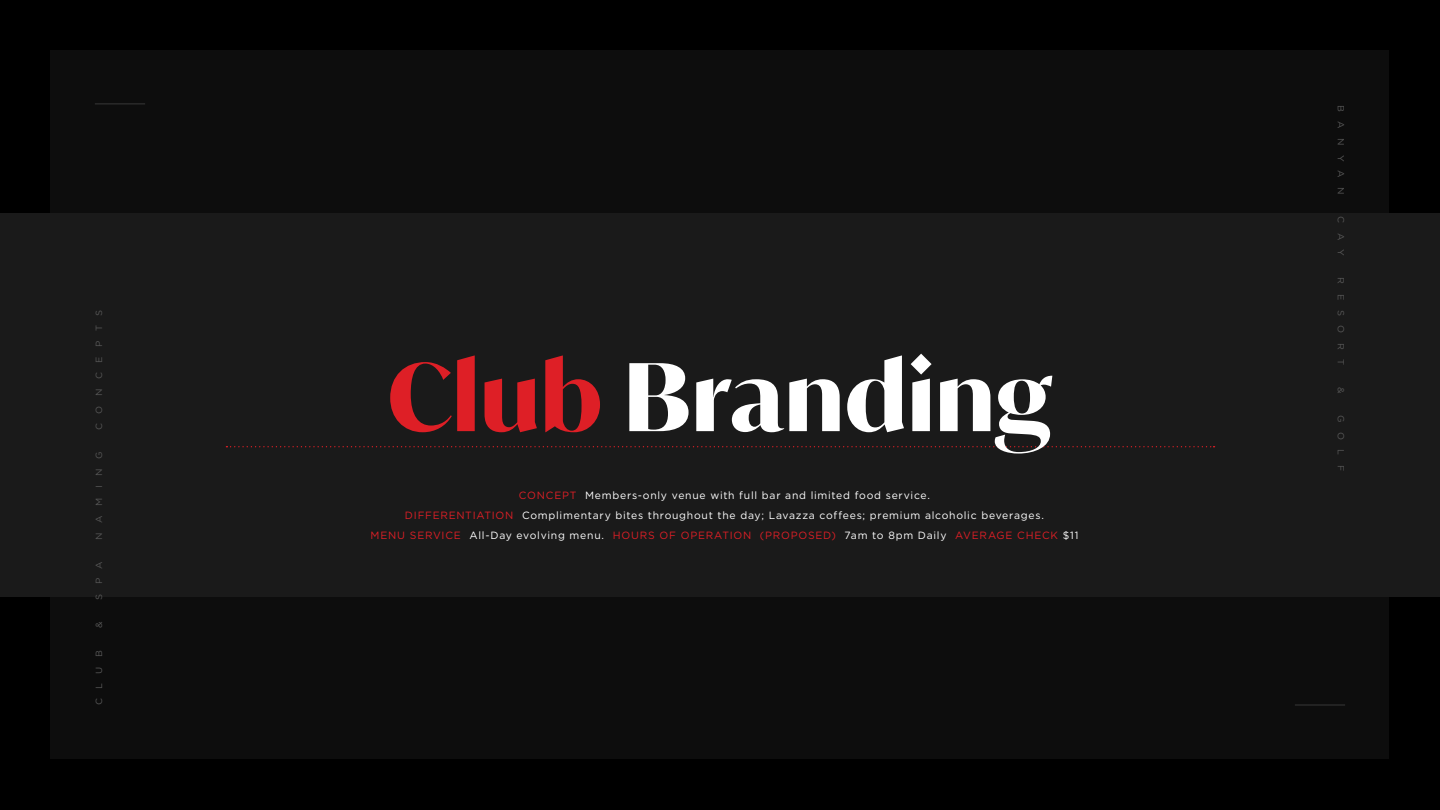
<style>
.page{position:relative;width:1440px;height:810px;background:#000}
.page>*{position:absolute;margin:0;border:0;box-sizing:border-box;transform-origin:0 0}
.t1{font:700 93.38px "Ivy Mode";letter-spacing:.005em;color:#fff}
.t2{font:10.5px "Gotham";letter-spacing:.07em;color:#fff}
.t3{font:10.5px "Gotham";letter-spacing:.07em;color:#de1f26}
.t4{font:9px "Gotham";letter-spacing:1em;color:#575757;scale:1.05 1}
.s1{color:#de1f26}
.s2{color:#fff}
</style>
<div class="page">
<div style="left:51px;top:51px;width:1338px;height:708px;background:#0d0d0d"></div>
<div style="left:0;top:213px;width:1440px;height:384px;background:#1a1a1a"></div>
<hr style="left:95px;top:103px;width:50px;height:1px;background:#333">
<hr style="left:1295px;top:704px;width:50px;height:2px;background:#333">
<svg style="left:226px;top:446px;width:989px;height:1px"></svg>
<p class="t4" style="left:93px;top:430px;width:116px;rotate:-90deg">CONCEPTS</p>
<p class="t4" style="left:93px;top:540px;width:85px;rotate:-90deg">NAMING</p>
<p class="t4" style="left:93px;top:600px;width:38px;rotate:-90deg">SPA</p>
<p class="t4" style="left:93px;top:628px;width:8px;rotate:-90deg">&amp;</p>
<p class="t4" style="left:93px;top:705px;width:54px;rotate:-90deg">CLUB</p>
<p class="t1" style="left:387px;top:334px;width:667px"><span class="s1">Club</span> Branding</p>
<p class="t2" style="left:519px;top:488px;width:413px"><span class="s1">CONCEPT</span> Members-only venue with full bar and limited food service.</p>
<p class="t2" style="left:405px;top:509px;width:641px"><span class="s1">DIFFERENTIATION</span> Complimentary bites throughout the day; Lavazza coffees; premium alcoholic beverages.</p>
<p class="t3" style="left:371px;top:529px;width:709px">MENU SERVICE <span class="s2">All-Day evolving menu.</span> HOURS OF OPERATION (PROPOSED) <span class="s2">7am to 8pm Daily</span> AVERAGE CHECK <span class="s2">$11</span></p>
<p class="t4" style="left:1347px;top:105px;width:87px;rotate:90deg">BANYAN</p>
<p class="t4" style="left:1347px;top:216px;width:39px;rotate:90deg">CAY</p>
<p class="t4" style="left:1347px;top:277px;width:85px;rotate:90deg">RESORT</p>
<p class="t4" style="left:1347px;top:387px;width:8px;rotate:90deg">&amp;</p>
<p class="t4" style="left:1347px;top:415px;width:55px;rotate:90deg">GOLF</p>
</div>
